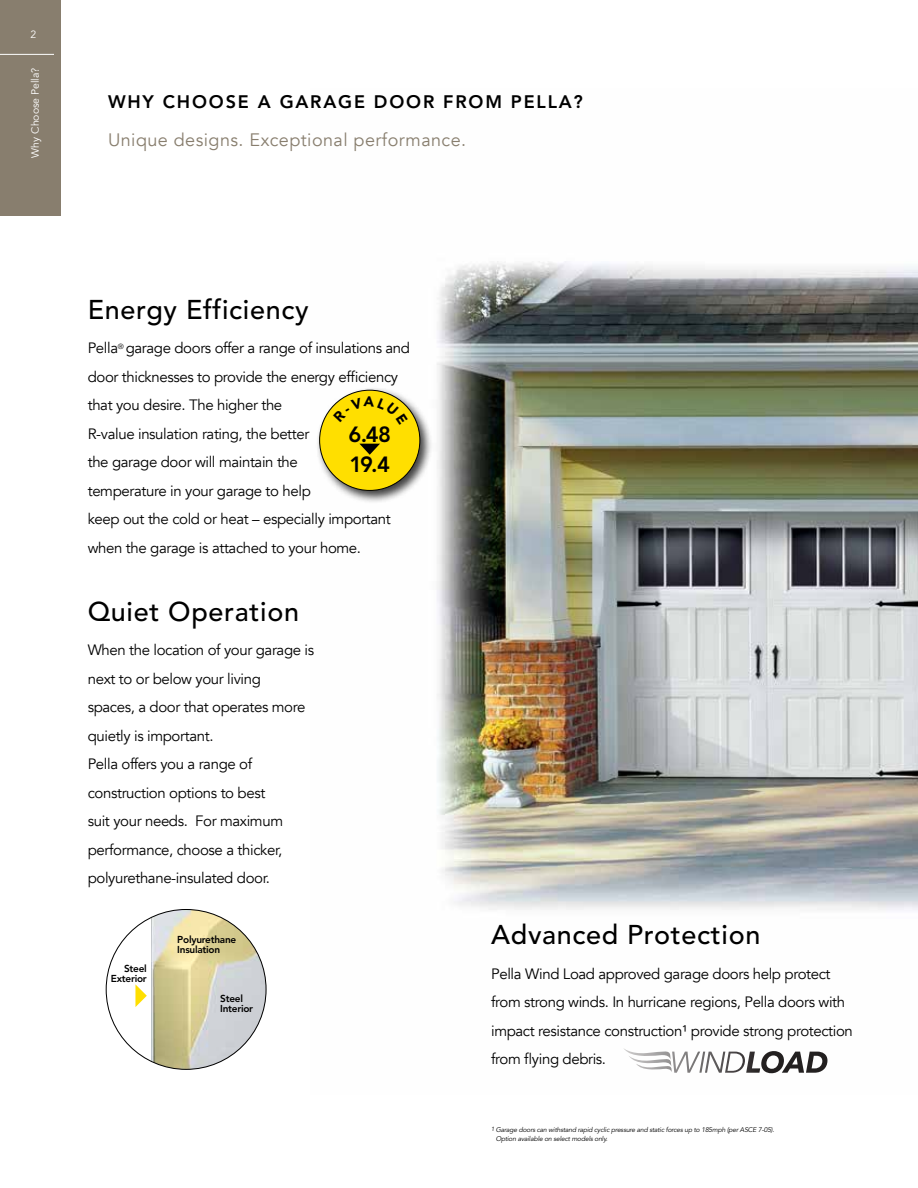
<style>
.page{position:relative;width:918px;height:1188px;background:#fff}
.page>*{position:absolute;margin:0;border:0;box-sizing:border-box;transform-origin:0 0}
.t1{font:500 27px "Avenir";letter-spacing:.025em;color:#000}
.t2{font:800 21.9px/30px "Avenir";color:#000}
.t3{font:18px "Avenir";letter-spacing:.025em;color:#887e6e}
.t4{font:800 18px "Avenir";letter-spacing:.1em;color:#000}
.t5{font:15px/28.5px "Avenir";letter-spacing:-.025em;color:#000}
.t6{font:10.5px "Avenir";color:#fff}
.t7{font:800 10.05px/10.1px "Avenir";letter-spacing:-.025em;color:#000}
.t8{font:italic 6.75px/9px "Avenir";letter-spacing:-.025em;color:#000}
.s1{font-style:inherit}
</style>
<div class="page">
<img style="left:437px;top:261px;width:481px;height:813px">
<div style="left:0;top:0;width:61px;height:216px;background:#887e6e"></div>
<hr style="left:0;top:54px;width:54px;height:1px;background:#fff">
<div style="left:316px;top:386px;width:117px;height:117px;background:#000;opacity:.75"></div>
<div style="left:320px;top:390px;width:100px;height:100px;background:#ffdf00;border-radius:50%"></div>
<svg style="left:360px;top:444px;width:20px;height:11px"></svg>
<img style="left:151px;top:910px;width:114px;height:159px">
<svg style="left:135px;top:984px;width:12px;height:23px"></svg>
<svg style="left:623px;top:1048px;width:204px;height:25px"></svg>
<svg style="left:333px;top:396px;width:75px;height:13px"></svg>
<p class="t6" style="left:30px;top:28px;width:7px">2</p>
<p class="t6" style="left:29px;top:158px;width:92px;rotate:-90deg">Why Choose Pella?</p>
<p class="t4" style="left:108px;top:91px;width:476px">WHY CHOOSE A GARAGE DOOR FROM PELLA?</p>
<p class="t3" style="left:108px;top:129px;width:360px">Unique designs. Exceptional performance.</p>
<h1 class="t1" style="left:88px;top:294px;width:222px">Energy Efficiency</h1>
<p class="t5" style="left:88px;top:334px;width:324px">Pella<sup>®</sup> garage doors offer a range of insulations and door thicknesses to provide the energy efficiency that you desire. The higher the<br>R-value insulation rating, the better<br>the garage door will maintain the<br>temperature in your garage to help<br>keep out the cold or heat – especially important when the garage is attached to your home.</p>
<h2 class="t2" style="left:348px;top:419px;width:44px">6.48<br>19.4</h2>
<h1 class="t1" style="left:88px;top:596px;width:213px">Quiet Operation</h1>
<p class="t5" style="left:88px;top:636px;width:228px">When the location of your garage is next to or below your living<br>spaces, a door that operates more quietly is important.<br>Pella offers you a range of construction options to best<br>suit your needs. For maximum performance, choose a thicker, polyurethane-insulated door.</p>
<p class="t7" style="left:111px;top:964px;width:37px;text-align:right">Steel<br>Exterior</p>
<p class="t7" style="left:177px;top:934px;width:61px">Polyurethane<br>Insulation</p>
<p class="t7" style="left:220px;top:993px;width:34px">Steel<br>Interior</p>
<h1 class="t1" style="left:491px;top:919px;width:271px">Advanced Protection</h1>
<p class="t5" style="left:491px;top:960px;width:363px">Pella Wind Load approved garage doors help protect from strong winds. In hurricane regions, Pella doors with impact resistance construction<span class="s1">¹</span> provide strong protection from flying debris.</p>
<p class="t8" style="left:496px;top:1126px;width:280px;text-indent:-4px"><sup>1</sup> Garage doors can withstand rapid cyclic pressure and static forces up to 185mph (per ASCE 7-05).<br>Option available on select models only.</p>
</div>
